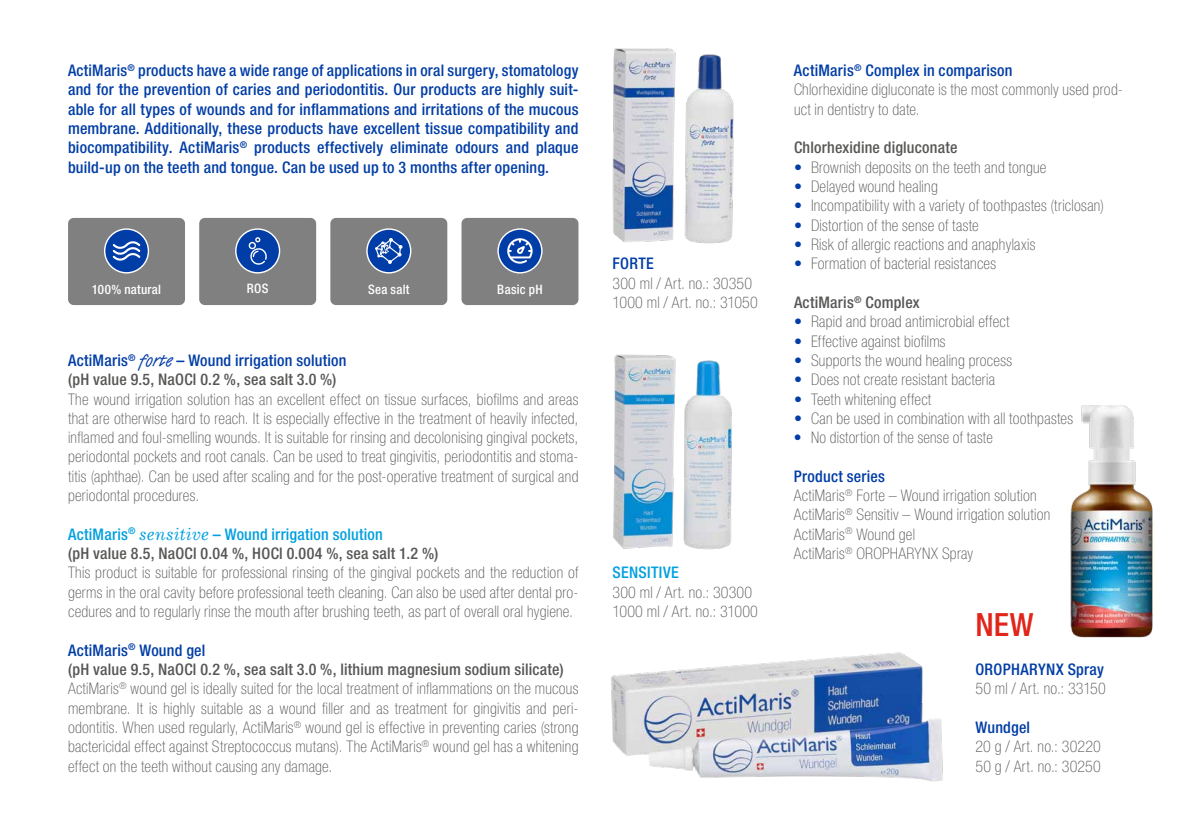
<style>
.page{position:relative;width:1191px;height:840px;background:#fff}
.page>*{position:absolute;margin:0;border:0;box-sizing:border-box;transform-origin:0 0}
.t1{font:500 condensed 32px "Helvetica Neue LT Pro";color:#e1251b}
.t2{font:100 condensed 16px/19.2px "Helvetica Neue LT Pro";letter-spacing:.015em;color:#575756}
.t3{font:500 condensed 16px/19.2px "Helvetica Neue LT Pro";letter-spacing:.015em;color:#003da6;text-align:justify}
.t4{font:500 condensed 16px/19.2px "Helvetica Neue LT Pro";letter-spacing:.015em;color:#575756}
.t5{font:500 condensed 16px "Helvetica Neue LT Pro";letter-spacing:.025em;color:#00a0df}
.t6{font:500 condensed 13px "Helvetica Neue LT Pro";letter-spacing:.02em;color:#fff}
.s1{color:#003da6}
.s2{font-family:"Van Dijk EF";font-weight:400;font-stretch:normal;font-size:18px;color:#003da6}
.s3{color:#00a0df}
.s4{font-family:"Corona LT Std";font-weight:400;font-style:italic;font-stretch:normal;color:#00a0df}
.s5{font-weight:500;color:#003da6}
.s6{font-weight:500}
</style>
<div class="page">
<img style="left:612px;top:48px;width:122px;height:196px">
<img style="left:613px;top:354px;width:119px;height:196px">
<img style="left:1070px;top:405px;width:83px;height:233px">
<img style="left:611px;top:652px;width:332px;height:130px">
<div style="left:461px;top:218px;width:117px;height:87px;background:#808080;border-radius:6px"></div>
<svg style="left:498px;top:229px;width:44px;height:44px"></svg>
<div style="left:497px;top:228px;width:45px;height:45px;border:1px solid #fff;border-radius:50%"></div>
<svg style="left:507px;top:238px;width:25px;height:25px"></svg>
<div style="left:199px;top:218px;width:117px;height:87px;background:#808080;border-radius:6px"></div>
<div style="left:236px;top:229px;width:43px;height:44px;background:#003da6;border-radius:50%"></div>
<div style="left:235px;top:228px;width:45px;height:45px;border:1px solid #fff;border-radius:50%"></div>
<svg style="left:249px;top:237px;width:18px;height:27px"></svg>
<div style="left:330px;top:218px;width:117px;height:87px;background:#808080;border-radius:6px"></div>
<svg style="left:367px;top:229px;width:44px;height:44px"></svg>
<div style="left:366px;top:228px;width:45px;height:45px;border:1px solid #fff;border-radius:50%"></div>
<svg style="left:375px;top:238px;width:27px;height:26px"></svg>
<div style="left:68px;top:218px;width:117px;height:87px;background:#808080;border-radius:6px"></div>
<div style="left:105px;top:229px;width:43px;height:44px;background:#003da6;border-radius:50%"></div>
<div style="left:104px;top:228px;width:45px;height:45px;border:1px solid #fff;border-radius:50%"></div>
<svg style="left:113px;top:241px;width:27px;height:19px"></svg>
<p class="t3" style="left:68px;top:60px;width:512px">ActiMaris<sup>®</sup> products have a wide range of applications in oral surgery, stomatology and for the prevention of caries and periodontitis. Our products are highly suit&shy;able for all types of wounds and for inflammations and irritations of the mucous membrane. Additionally, these products have excellent tissue compatibility and biocompatibility. ActiMaris<sup>®</sup> products effectively eliminate odours and plaque build-up on the teeth and tongue. Can be used up to 3 months after opening.</p>
<p class="t6" style="left:92px;top:281px;width:71px">100% natural</p>
<p class="t6" style="left:247px;top:280px;width:23px">ROS</p>
<p class="t6" style="left:368px;top:281px;width:43px">Sea salt</p>
<p class="t6" style="left:497px;top:281px;width:47px">Basic pH</p>
<p class="t4" style="left:68px;top:350px;width:280px"><span class="s1">ActiMaris</span><sup>®</sup> <span class="s2">forte</span> <span class="s1">– Wound irrigation solution </span>(pH value 9.5, NaOCl 0.2 %, sea salt 3.0 %)</p>
<p class="t2" style="left:68px;top:389px;width:512px;text-align:justify">The wound irrigation solution has an excellent effect on tissue surfaces, biofilms and areas that are otherwise hard to reach. It is especially effective in the treatment of heavily infected, inflamed and foul-smelling wounds. It is suitable for rinsing and decolonising gingival pockets, periodontal pockets and root canals. Can be used to treat gingivitis, periodontitis and stoma&shy;titis (aphthae). Can be used after scaling and for the post-operative treatment of surgical and periodontal procedures.</p>
<p class="t4" style="left:68px;top:524px;width:372px"><span class="s3">ActiMaris</span><sup>®</sup> <span class="s4">sensitive</span> <span class="s3">– Wound irrigation solution<br></span>(pH value 8.5, NaOCl 0.04 %, HOCl 0.004 %, sea salt 1.2 %)</p>
<p class="t2" style="left:68px;top:563px;width:512px;text-align:justify">This product is suitable for professional rinsing of the gingival pockets and the reduction of germs in the oral cavity before professional teeth cleaning. Can also be used after dental pro&shy;cedures and to regularly rinse the mouth after brushing teeth, as part of overall oral hygiene.</p>
<p class="t2" style="left:68px;top:640px;width:512px"><span class="s5">ActiMaris</span><sup>®</sup> <span class="s5">Wound gel<br></span><span class="s6">(pH value 9.5, NaOCl 0.2 %, sea salt 3.0 %, lithium magnesium sodium silicate)<br></span>ActiMaris<sup>®</sup> wound gel is ideally suited for the local treatment of inflammations on the mucous membrane. It is highly suitable as a wound filler and as treatment for gingivitis and peri&shy;odontitis. When used regularly, ActiMaris<sup>®</sup> wound gel is effective in preventing caries (strong bactericidal effect against Streptococcus mutans). The ActiMaris<sup>®</sup> wound gel has a whitening effect on the teeth without causing any damage.</p>
<p class="t3" style="left:612px;top:253px;width:43px">FORTE</p>
<p class="t2" style="left:612px;top:274px;width:147px">300 ml / Art. no.: 30350<br>1000 ml / Art. no.: 31050</p>
<p class="t5" style="left:612px;top:563px;width:68px">SENSITIVE</p>
<p class="t2" style="left:612px;top:582px;width:147px">300 ml / Art. no.: 30300<br>1000 ml / Art. no.: 31000</p>
<p class="t2" style="left:794px;top:61px;width:330px"><span class="s5">ActiMaris</span><sup>®</sup> <span class="s5">Complex in comparison<br></span>Chlorhexidine digluconate is the most commonly used prod&shy;uct in dentistry to date.</p>
<p class="t4" style="left:794px;top:138px;width:165px">Chlorhexidine digluconate</p>
<p class="t2" style="left:794px;top:158px;width:254px"><span class="s1">•</span> Brownish deposits on the teeth and tongue</p>
<p class="t2" style="left:794px;top:177px;width:145px"><span class="s1">•</span> Delayed wound healing</p>
<p class="t2" style="left:794px;top:196px;width:311px"><span class="s1">•</span> Incompatibility with a variety of toothpastes (triclosan)</p>
<p class="t2" style="left:794px;top:216px;width:186px"><span class="s1">•</span> Distortion of the sense of taste</p>
<p class="t2" style="left:794px;top:235px;width:243px"><span class="s1">•</span> Risk of allergic reactions and anaphylaxis</p>
<p class="t2" style="left:794px;top:254px;width:204px"><span class="s1">•</span> Formation of bacterial resistances</p>
<p class="t4" style="left:794px;top:292px;width:127px">ActiMaris<sup>®</sup> Complex</p>
<p class="t2" style="left:794px;top:312px;width:217px"><span class="s1">•</span> Rapid and broad antimicrobial effect</p>
<p class="t2" style="left:794px;top:332px;width:153px"><span class="s1">•</span> Effective against biofilms</p>
<p class="t2" style="left:794px;top:351px;width:220px"><span class="s1">•</span> Supports the wound healing process</p>
<p class="t2" style="left:794px;top:370px;width:202px"><span class="s1">•</span> Does not create resistant bacteria</p>
<p class="t2" style="left:794px;top:389px;width:139px"><span class="s1">•</span> Teeth whitening effect</p>
<p class="t2" style="left:794px;top:409px;width:281px"><span class="s1">•</span> Can be used in combination with all toothpastes</p>
<p class="t2" style="left:794px;top:428px;width:200px"><span class="s1">•</span> No distortion of the sense of taste</p>
<p class="t2" style="left:794px;top:467px;width:258px"><span class="s5">Product series<br></span>ActiMaris<sup>®</sup> Forte – Wound irrigation solution<br>ActiMaris<sup>®</sup> Sensitiv – Wound irrigation solution<br>ActiMaris<sup>®</sup> Wound gel<br>ActiMaris<sup>®</sup> OROPHARYNX Spray</p>
<h1 class="t1" style="left:975px;top:605px;width:60px">NEW</h1>
<p class="t3" style="left:975px;top:659px;width:130px">OROPHARYNX Spray</p>
<p class="t2" style="left:975px;top:679px;width:132px">50 ml / Art. no.: 33150</p>
<p class="t3" style="left:975px;top:717px;width:56px">Wundgel</p>
<p class="t2" style="left:975px;top:737px;width:127px">20 g / Art. no.: 30220<br>50 g / Art. no.: 30250</p>
</div>
